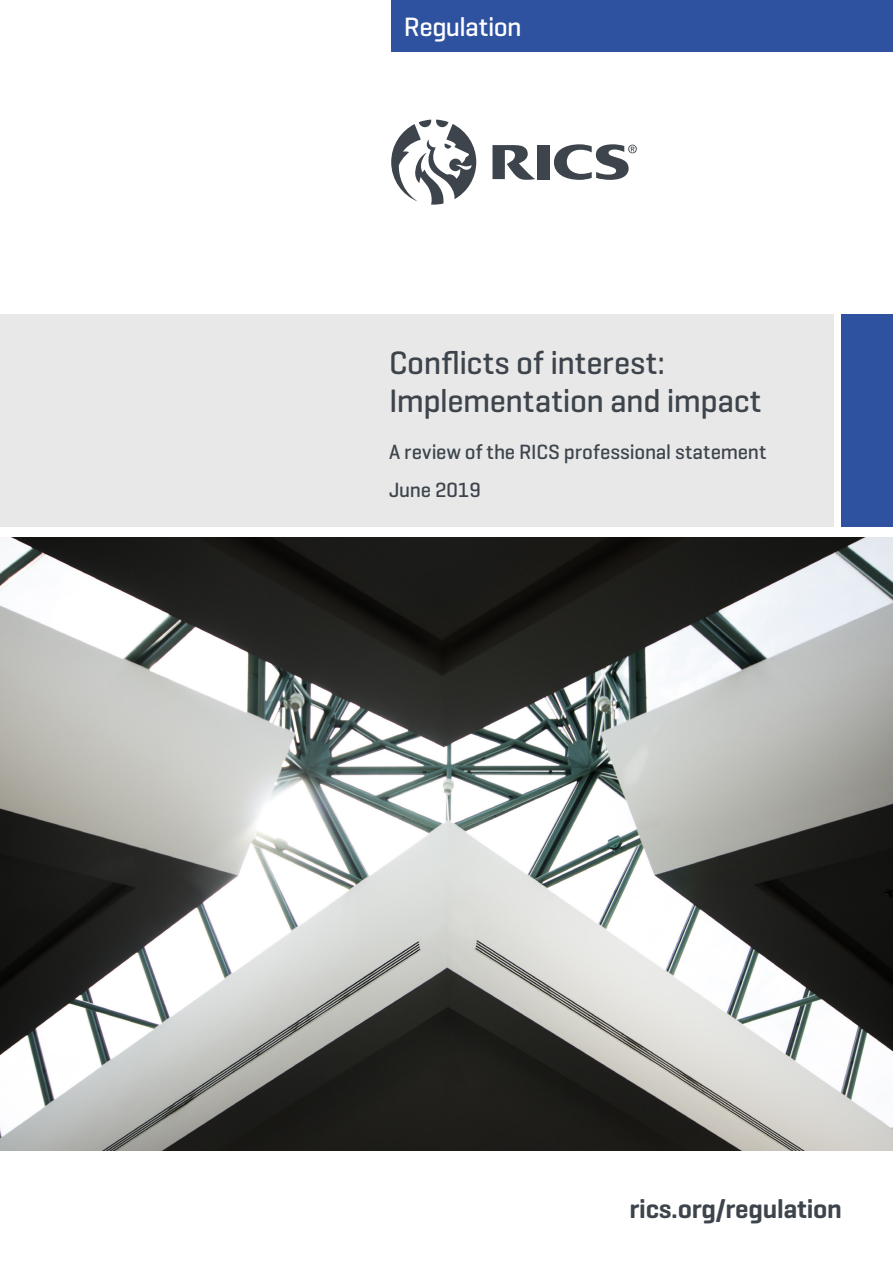
<style>
.page{position:relative;width:893px;height:1263px;background:#fff}
.page>*{position:absolute;margin:0;border:0;box-sizing:border-box;transform-origin:0 0}
.t1{font:500 33px/37.5px "Geogrotesque";letter-spacing:-.015em;color:#3d444c}
.t2{font:600 27px "Geogrotesque";letter-spacing:-.01em;color:#3d444c}
.t3{font:500 27px "Geogrotesque";letter-spacing:-.025em;color:#fff}
.t4{font:500 21px/37.5px "Geogrotesque";color:#3d444c}
</style>
<div class="page">
<div style="left:391px;top:0;width:502px;height:51px;background:#2f52a0"></div>
<div style="left:0;top:315px;width:833px;height:212px;background:#e8e8e8"></div>
<div style="left:842px;top:315px;width:51px;height:212px;background:#2f52a0"></div>
<svg style="left:391px;top:120px;width:85px;height:85px"></svg>
<svg style="left:554px;top:144px;width:83px;height:36px"></svg>
<svg style="left:492px;top:145px;width:43px;height:35px"></svg>
<div style="left:538px;top:145px;width:12px;height:34px;background:#3d444c"></div>
<img style="left:0;top:538px;width:893px;height:612px">
<p class="t3" style="left:404px;top:10px;width:119px">Regulation</p>
<h1 class="t1" style="left:389px;top:343px;width:374px">Conflicts of interest:<br>Implementation and impact</h1>
<p class="t4" style="left:389px;top:433px;width:379px">A review of the RICS professional statement<br>June 2019</p>
<p class="t2" style="left:630px;top:1192px;width:214px">rics.org/regulation</p>
</div>
